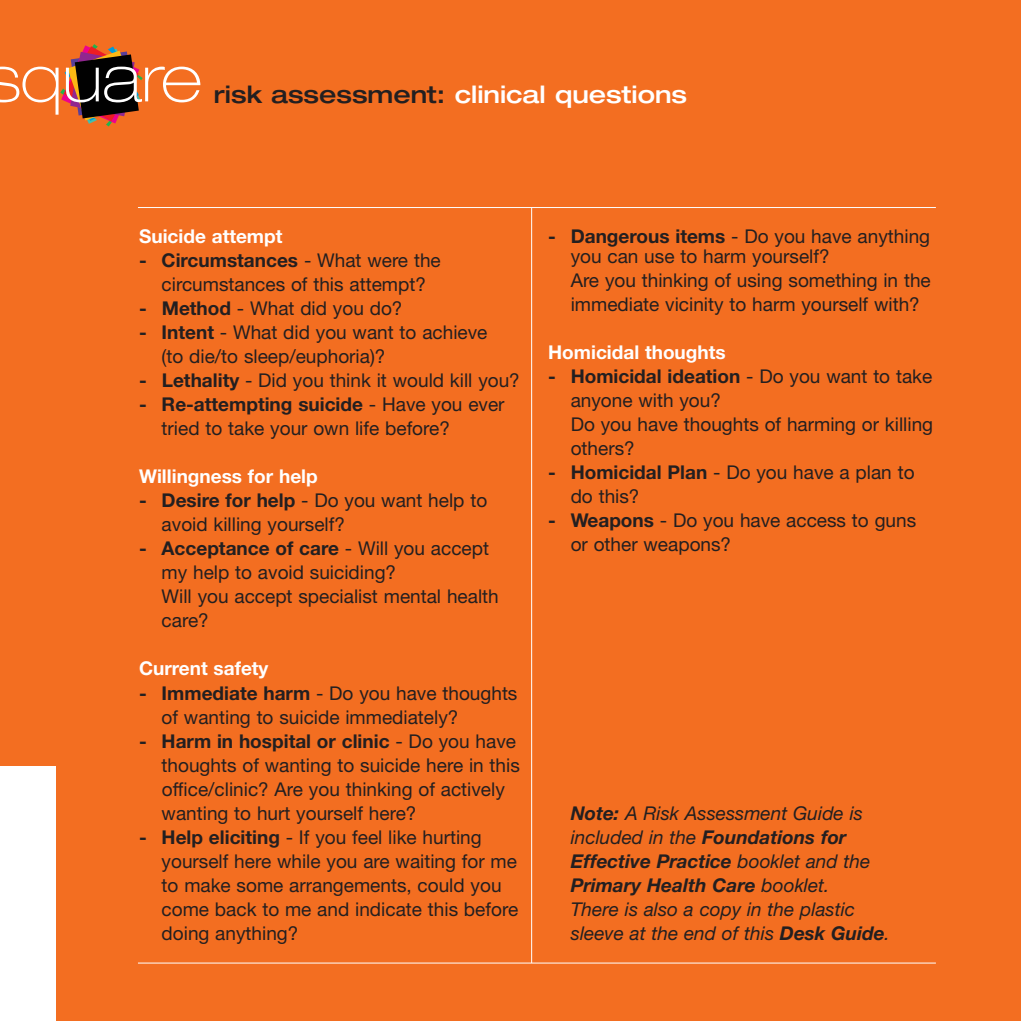
<style>
.page{position:relative;width:1021px;height:1021px;background:#fff}
.page>*{position:absolute;margin:0;border:0;box-sizing:border-box;transform-origin:0 0}
.t1{font:500 expanded 24px "Helvetica Neue";color:#fff}
.t2{font:19px/24px "Helvetica Neue";color:#231f20}
.t3{font:italic 19px/24px "Helvetica Neue";color:#231f20}
.t4{font:700 19px "Helvetica Neue";color:#fff}
.s1{color:#231f20}
.s2{font-weight:700}
</style>
<div class="page">
<div style="left:57px;top:0;width:963px;height:1020px;background:#f36e21"></div>
<div style="left:0;top:0;width:57px;height:765px;background:#f36e21"></div>
<svg style="left:0;top:44px;width:200px;height:83px"></svg>
<hr style="left:138px;top:962px;width:797px;height:1px;background:#fff">
<hr style="left:531px;top:208px;width:1px;height:754px;background:#fff">
<hr style="left:138px;top:207px;width:797px;height:1px;background:#fff">
<p class="t1" style="left:214px;top:85px;width:475px"><span class="s1">risk assessment:</span> clinical questions</p>
<p class="t4" style="left:139px;top:225px;width:145px">Suicide attempt</p>
<p class="t2" style="left:139px;top:250px;width:303px;text-align:center"><span class="s2">- Circumstances</span> - What were the circumstances of this attempt?</p>
<p class="t2" style="left:139px;top:298px;width:265px"><span class="s2">- Method</span> - What did you do?</p>
<p class="t2" style="left:162px;top:322px;width:327px;text-indent:-22px"><span class="s2">- Intent</span> - What did you want to achieve (to die/to sleep/euphoria)?</p>
<p class="t2" style="left:139px;top:370px;width:382px"><span class="s2">- Lethality</span> - Did you think it would kill you?</p>
<p class="t2" style="left:162px;top:394px;width:344px;text-indent:-22px"><span class="s2">- Re-attempting suicide</span> - Have you ever tried to take your own life before?</p>
<p class="t4" style="left:139px;top:465px;width:180px">Willingness for help</p>
<p class="t2" style="left:162px;top:490px;width:327px;text-indent:-23px"><span class="s2">- Desire for help</span> - Do you want help to avoid killing yourself?</p>
<p class="t2" style="left:162px;top:538px;width:338px;text-indent:-22px"><span class="s2">- Acceptance of care</span> - Will you accept my help to avoid suiciding?<br>Will you accept specialist mental health care?</p>
<p class="t4" style="left:139px;top:657px;width:131px">Current safety</p>
<p class="t2" style="left:162px;top:682px;width:357px;text-indent:-22px"><span class="s2">- Immediate harm</span> - Do you have thoughts of wanting to suicide immediately?</p>
<p class="t2" style="left:162px;top:730px;width:360px;text-indent:-22px"><span class="s2">- Harm in hospital or clinic</span> - Do you have thoughts of wanting to suicide here in this office/clinic? Are you thinking of actively wanting to hurt yourself here?</p>
<p class="t2" style="left:162px;top:826px;width:358px;text-indent:-23px"><span class="s2">- Help eliciting</span> - If you feel like hurting yourself here while you are waiting for me to make some arrangements, could you come back to me and indicate this before doing anything?</p>
<p class="t2" style="left:570px;top:228px;width:361px;line-height:20px;text-indent:-22px"><span class="s2">- Dangerous items</span> - Do you have anything you can use to harm yourself?</p>
<p class="t2" style="left:570px;top:270px;width:361px">Are you thinking of using something in the immediate vicinity to harm yourself with?</p>
<p class="t4" style="left:548px;top:341px;width:179px">Homicidal thoughts</p>
<p class="t2" style="left:570px;top:366px;width:364px;text-indent:-22px"><span class="s2">- Homicidal ideation</span> - Do you want to take anyone with you?<br>Do you have thoughts of harming or killing others?</p>
<p class="t2" style="left:570px;top:462px;width:345px;text-indent:-22px"><span class="s2">- Homicidal Plan</span> - Do you have a plan to do this?</p>
<p class="t2" style="left:570px;top:510px;width:347px;text-indent:-23px"><span class="s2">- Weapons</span> - Do you have access to guns or other weapons?</p>
<p class="t3" style="left:570px;top:802px;width:321px"><span class="s2">Note:</span> A Risk Assessment Guide is included in the <span class="s2">Foundations for<br>Effective Practice</span> booklet and the<br><span class="s2">Primary Health Care</span> booklet.<br>There is also a copy in the plastic sleeve at the end of this <span class="s2">Desk Guide</span>.</p>
</div>
